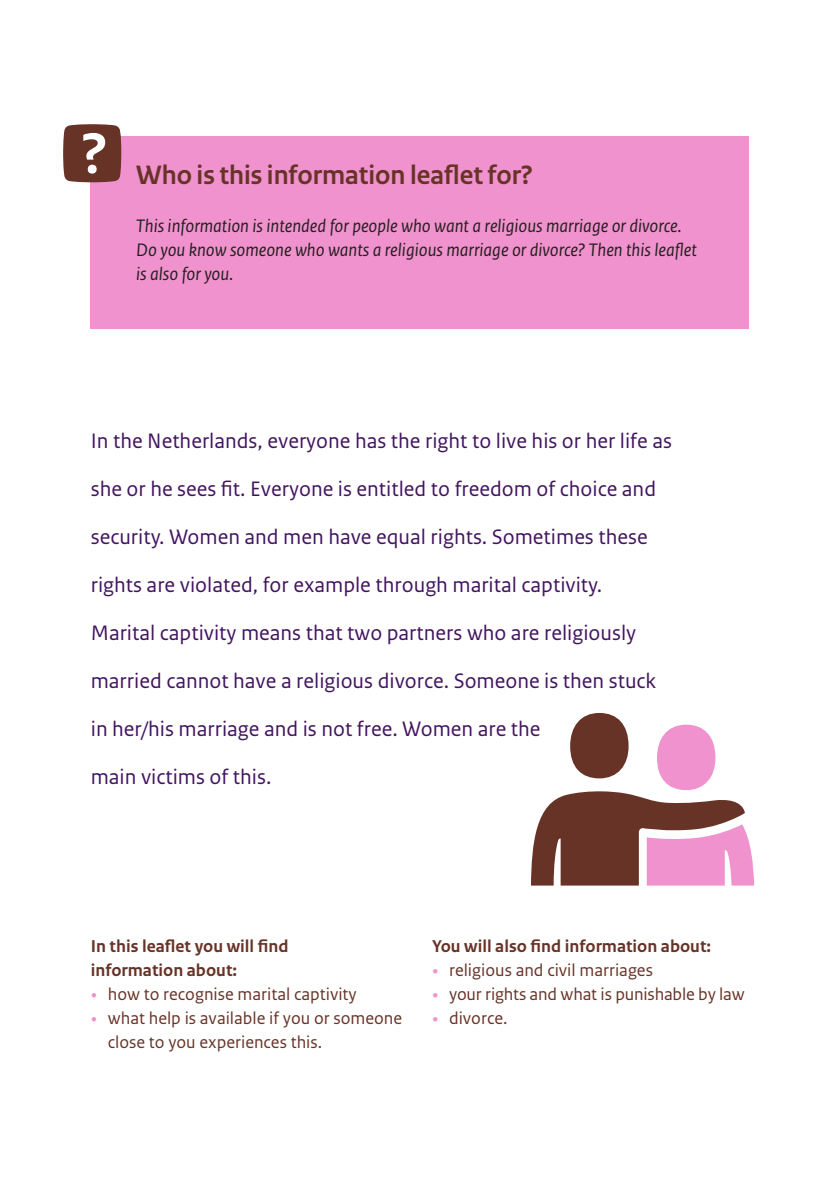
<style>
.page{position:relative;width:840px;height:1191px;background:#fff}
.page>*{position:absolute;margin:0;border:0;box-sizing:border-box;transform-origin:0 0}
._04_RO_Paragraafkop{font:700 28px "Rijksoverheid Sans Heading";color:#673327}
._09-RO_Intro_groot{font:22px/48px "Rijksoverheid Sans Text";color:#42145f}
._04_RO_Paragraafkop-2{font:italic 19px/24px "Rijksoverheid Sans Text";color:#231f20}
._12_RO_Opsomming_Bul{font:18px/24px "Rijksoverheid Sans Text";color:#673327}
._10_RO_Broodtekst_Sa{font:700 18px/24px "Rijksoverheid Sans Text";color:#673327}
.s1{font-family:"Rijksoverheid Serif";color:#f092cd}
</style>
<div class="page">
<div style="left:656px;top:724px;width:59px;height:66px;background:#f092cd;border-radius:50%"></div>
<div style="left:570px;top:713px;width:58px;height:65px;background:#673327;border-radius:50%"></div>
<svg style="left:531px;top:791px;width:222px;height:94px"></svg>
<div style="left:91px;top:136px;width:657px;height:192px;background:#f092cd"></div>
<svg style="left:63px;top:124px;width:58px;height:58px;background:#7d5046"></svg>
<p class="_04_RO_Paragraafkop" style="left:136px;top:159px;width:398px">Who is this information leaflet for?</p>
<p class="_04_RO_Paragraafkop-2" style="left:136px;top:214px;width:561px">This information is intended for people who want a religious marriage or divorce.<br>Do you know someone who wants a religious marriage or divorce? Then this leaflet is also for you.</p>
<p class="_09-RO_Intro_groot" style="left:91px;top:417px;width:582px">In the Netherlands, everyone has the right to live his or her life as she or he sees fit. Everyone is entitled to freedom of choice and security. Women and men have equal rights. Sometimes these rights are violated, for example through marital captivity.<br>Marital captivity means that two partners who are religiously married cannot have a religious divorce. Someone is then stuck in her/his marriage and is not free. Women are the<br>main victims of this.</p>
<p class="_10_RO_Broodtekst_Sa" style="left:91px;top:935px;width:199px">In this leaflet you will find information about:</p>
<p class="_12_RO_Opsomming_Bul" style="left:91px;top:982px;width:267px"><span class="s1">•</span> how to recognise marital captivity</p>
<p class="_12_RO_Opsomming_Bul" style="left:108px;top:1006px;width:295px;text-indent:-17px"><span class="s1">•</span> what help is available if you or someone close to you experiences this.</p>
<p class="_10_RO_Broodtekst_Sa" style="left:432px;top:935px;width:280px">You will also find information about:</p>
<p class="_12_RO_Opsomming_Bul" style="left:432px;top:958px;width:222px"><span class="s1">•</span> religious and civil marriages</p>
<p class="_12_RO_Opsomming_Bul" style="left:432px;top:982px;width:314px"><span class="s1">•</span> your rights and what is punishable by law</p>
<p class="_12_RO_Opsomming_Bul" style="left:432px;top:1006px;width:77px"><span class="s1">•</span> divorce.</p>
</div>
